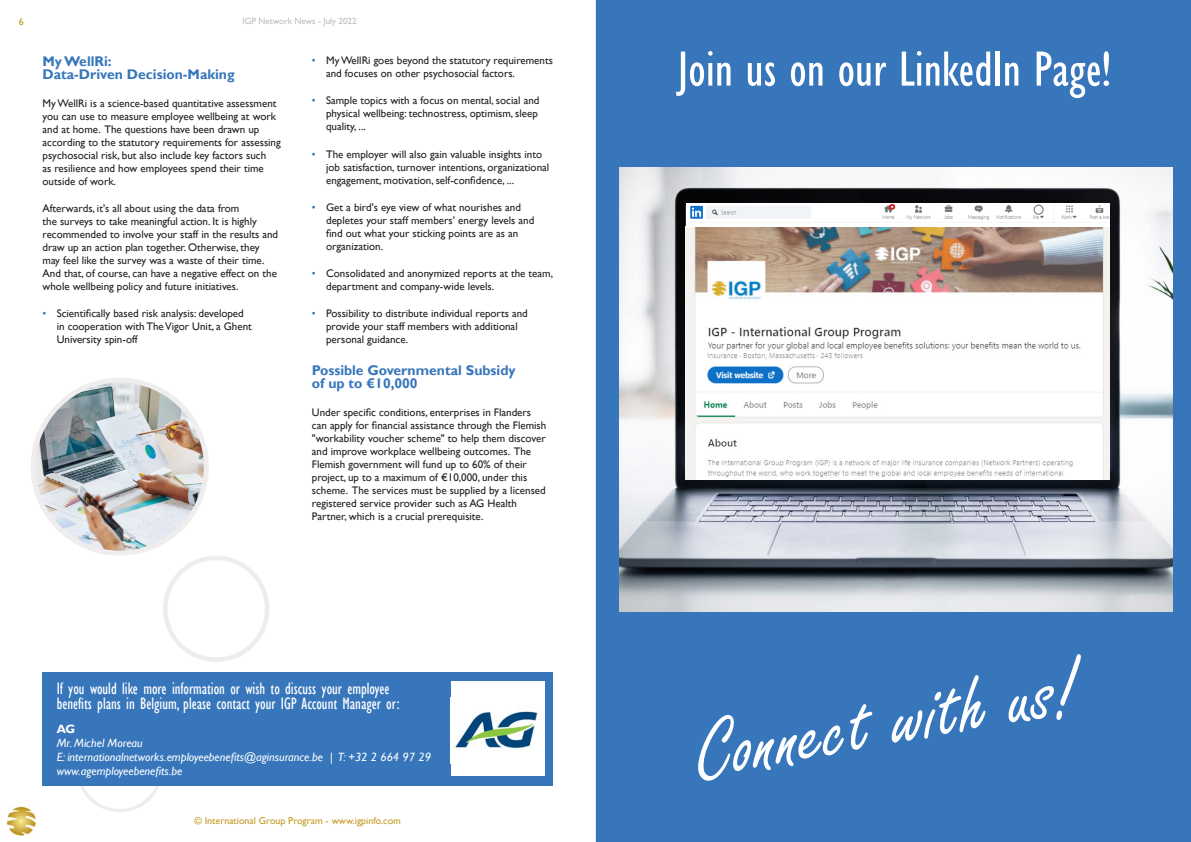
<style>
.page{position:relative;width:1191px;height:842px;background:#fff}
.page>*{position:absolute;margin:0;border:0;box-sizing:border-box;transform-origin:0 0}
.NWP_List_-_Country{font:90px "Freestyle Script";color:#fff}
.Article_Title{font:condensed 51px "Gill Sans";color:#fff}
.Article_Text{font:condensed 17px/15px "Gill Sans";color:#fff;scale:.95 1}
.Paragraph_Title{font:700 14px/13px "Gill Sans";color:#3776bb}
.Article_Text-2{font:italic 12px "Gill Sans";color:#fff}
.Article_Text-3{font:700 12px "Gill Sans";color:#fff}
.Article_Text-4{font:11px/13px "Gill Sans";color:#231f20}
.t1{font:10px "Gill Sans";color:#c39a26}
.t2{font:9px "Gill Sans";color:#babbbe}
.s1{color:#3776bb}
</style>
<div class="page">
<img style="left:7px;top:806px;width:28px;height:30px">
<div style="left:163px;top:556px;width:106px;height:106px;border:4px solid #ededed;border-radius:50%"></div>
<div style="left:43px;top:672px;width:510px;height:113px;background:#3776bb"></div>
<div style="left:451px;top:681px;width:93px;height:95px;background:#fff"></div>
<img style="left:455px;top:711px;width:84px;height:38px">
<div style="left:596px;top:0;width:595px;height:842px;background:#3776bb"></div>
<img style="left:619px;top:168px;width:554px;height:444px">
<img style="left:686px;top:226px;width:423px;height:254px">
<div style="left:686px;top:203px;width:423px;height:23px;background:#fff"></div>
<img style="left:690px;top:203px;width:419px;height:20px">
<div style="left:1034px;top:205px;width:9px;height:9px;background:#fff;border-radius:50%"></div>
<div style="left:1034px;top:205px;width:9px;height:9px;border:1px solid #717171;border-radius:50%"></div>
<img style="left:33px;top:380px;width:173px;height:173px;border-radius:86px">
<div style="left:31px;top:378px;width:178px;height:178px;border:5px solid #f0edee;border-radius:50%"></div>
<p class="t1" style="left:19px;top:16px;width:7px">6</p>
<p class="t2" style="left:242px;top:16px;width:115px">IGP Network News - July 2022</p>
<p class="Paragraph_Title" style="left:43px;top:56px;width:194px">My WellRi:<br>Data-Driven Decision-Making</p>
<p class="Article_Text-4" style="left:43px;top:97px;width:240px">My WellRi is a science-based quantitative assessment you can use to measure employee wellbeing at work and at home. The questions have been drawn up according to the statutory requirements for assessing psychosocial risk, but also include key factors such<br>as resilience and how employees spend their time outside of work.</p>
<p class="Article_Text-4" style="left:43px;top:202px;width:237px">Afterwards, it's all about using the data from<br>the surveys to take meaningful action. It is highly recommended to involve your staff in the results and draw up an action plan together. Otherwise, they may feel like the survey was a waste of their time.<br>And that, of course, can have a negative effect on the whole wellbeing policy and future initiatives.</p>
<p class="Article_Text-4" style="left:57px;top:307px;width:197px;text-indent:-14px"><span class="s1">•</span> Scientifically based risk analysis: developed in cooperation with The Vigor Unit, a Ghent<br>University spin-off</p>
<p class="Article_Text-4" style="left:326px;top:54px;width:228px;text-indent:-14px"><span class="s1">•</span> My WellRi goes beyond the statutory requirements and focuses on other psychosocial factors.</p>
<p class="Article_Text-4" style="left:326px;top:94px;width:215px;text-indent:-14px"><span class="s1">•</span> Sample topics with a focus on mental, social and physical wellbeing: technostress, optimism, sleep quality, ...</p>
<p class="Article_Text-4" style="left:326px;top:148px;width:225px;text-indent:-14px"><span class="s1">•</span> The employer will also gain valuable insights into job satisfaction, turnover intentions, organizational engagement, motivation, self-confidence, ...</p>
<p class="Article_Text-4" style="left:326px;top:201px;width:210px;text-indent:-14px"><span class="s1">•</span> Get a bird's eye view of what nourishes and depletes your staff members’ energy levels and find out what your sticking points are as an organization.</p>
<p class="Article_Text-4" style="left:326px;top:267px;width:228px;text-indent:-14px"><span class="s1">•</span> Consolidated and anonymized reports at the team, department and company-wide levels.</p>
<p class="Article_Text-4" style="left:326px;top:307px;width:203px;text-indent:-14px"><span class="s1">•</span> Possibility to distribute individual reports and provide your staff members with additional personal guidance.</p>
<p class="Paragraph_Title" style="left:312px;top:364px;width:205px">Possible Governmental Subsidy of up to €10,000</p>
<p class="Article_Text-4" style="left:312px;top:406px;width:236px">Under specific conditions, enterprises in Flanders can apply for financial assistance through the Flemish "workability voucher scheme" to help them discover and improve workplace wellbeing outcomes. The Flemish government will fund up to 60% of their project, up to a maximum of €10,000, under this scheme. The services must be supplied by a licensed registered service provider such as AG Health Partner, which is a crucial prerequisite.</p>
<p class="Article_Text" style="left:57px;top:681px;width:362px">If you would like more information or wish to discuss your employee benefits plans in Belgium, please contact your IGP Account Manager or:</p>
<p class="Article_Text-3" style="left:57px;top:721px;width:20px">AG</p>
<p class="Article_Text-2" style="left:57px;top:736px;width:88px">Mr. Michel Moreau</p>
<p class="Article_Text-2" style="left:57px;top:750px;width:376px">E: internationalnetworks.employeebenefits@aginsurance.be | T: +32 2 664 97 29</p>
<p class="Article_Text-2" style="left:57px;top:764px;width:127px">www.agemployeebenefits.be</p>
<p class="t1" style="left:194px;top:815px;width:208px">© International Group Program - www.igpinfo.com</p>
<p class="Article_Title" style="left:677px;top:39px;width:435px">Join us on our LinkedIn Page!</p>
<p class="NWP_List_-_Country" style="left:687px;top:705px;width:388px;rotate:-10deg">Connect with us!</p>
</div>
